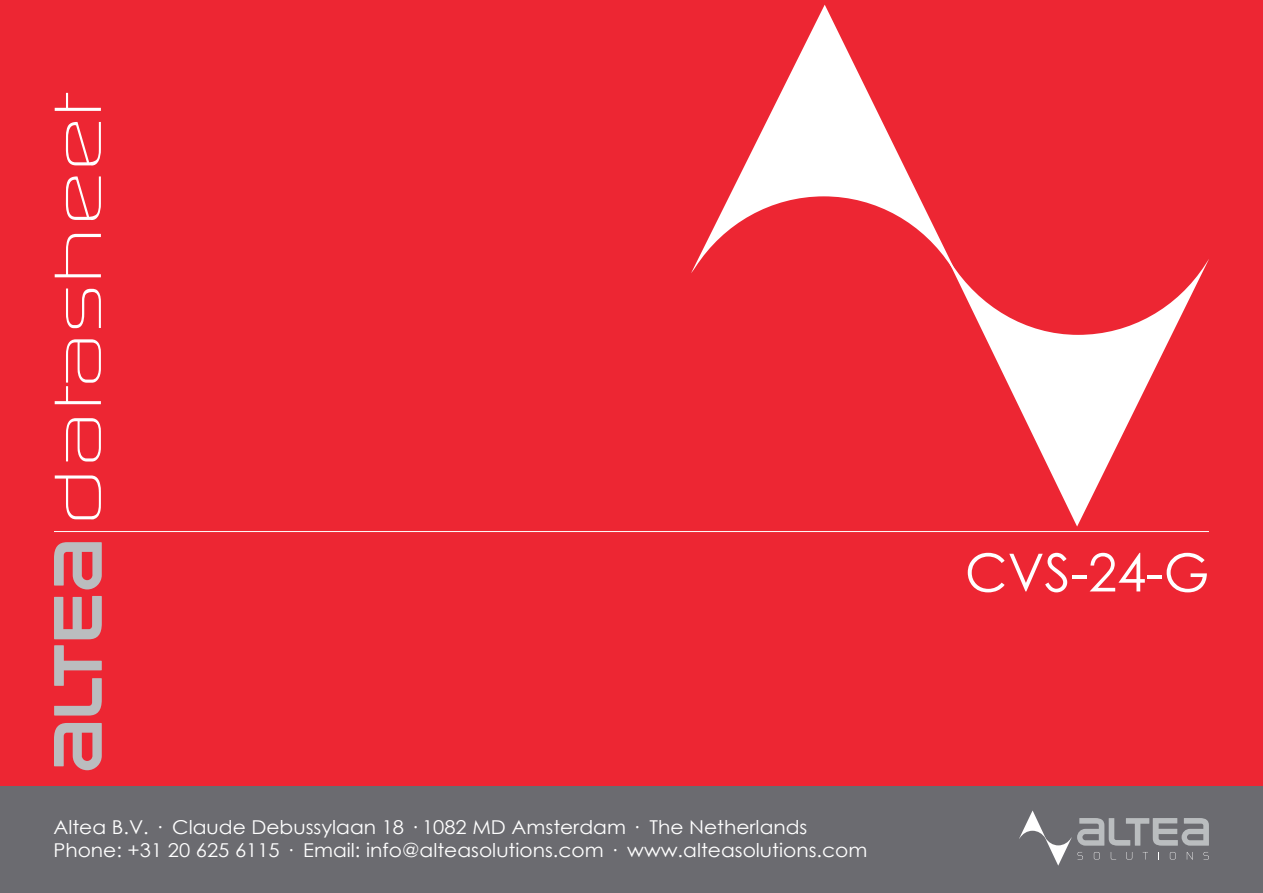
<style>
.page{position:relative;width:1263px;height:893px;background:#ed2633}
.page>*{position:absolute;margin:0;border:0;box-sizing:border-box;transform-origin:0 0}
.t1{font:300 66px "Continuum";color:#fff;scale:1.51 1}
.t2{font:52.5px "Century Gothic";color:#fff}
.t3{font:19.05px/23px "Century Gothic";color:#fff;scale:1.06 1}
</style>
<div class="page">
<div style="left:0;top:786px;width:1263px;height:107px;background:#6b6b70"></div>
<svg style="left:54px;top:723px;width:48px;height:47px"></svg>
<svg style="left:54px;top:542px;width:48px;height:47px"></svg>
<svg style="left:54px;top:645px;width:48px;height:70px"></svg>
<svg style="left:54px;top:596px;width:48px;height:43px"></svg>
<svg style="left:691px;top:5px;width:258px;height:268px"></svg>
<svg style="left:945px;top:258px;width:264px;height:269px"></svg>
<hr style="left:54px;top:531px;width:1155px;height:1px;background:#fff">
<svg style="left:1019px;top:810px;width:190px;height:56px"></svg>
<p class="t1" style="left:38px;top:526px;width:289px;rotate:-90deg">datasheet</p>
<p class="t3" style="left:53px;top:816px;width:769px">Altea B.V. · Claude Debussylaan 18 · 1082 MD Amsterdam · The Netherlands<br>Phone: +31 20 625 6115 · Email: info@alteasolutions.com · www.alteasolutions.com</p>
<p class="t2" style="left:965px;top:536px;width:246px">CVS-24-G</p>
</div>
